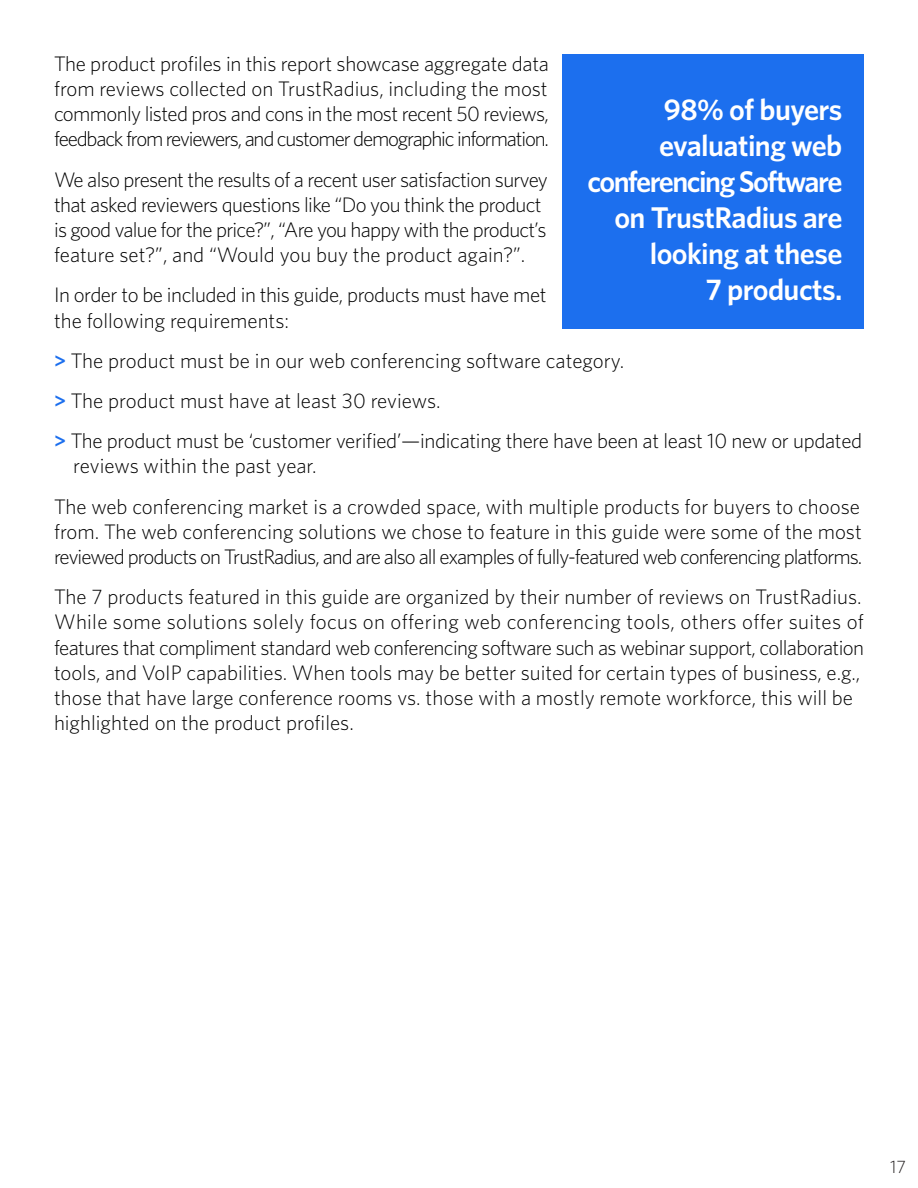
<style>
.page{position:relative;width:918px;height:1188px;background:#fff}
.page>*{position:absolute;margin:0;border:0;box-sizing:border-box;transform-origin:0 0}
.t1{font:600 30px/36px "Whitney";letter-spacing:-.02em;color:#fff;text-align:right}
.Paragraph_Style_1{font:300 21px/25.2px "Whitney";letter-spacing:-.015em;color:#000}
.Paragraph_Style_1-2{font:300 21px/25.2px "Whitney";letter-spacing:-.035em;color:#000}
.t2{font:300 18px "Whitney";color:#231f20}
.s1{font-weight:600;color:#1c6fee}
</style>
<div class="page">
<div style="left:562px;top:54px;width:302px;height:274px;background:#1c6fee"></div>
<p class="Paragraph_Style_1" style="left:54px;top:50px;width:497px;text-align:justify">The product profiles in this report showcase aggregate data from reviews collected on TrustRadius, including the most commonly listed pros and cons in the most recent 50 reviews, feedback from reviewers, and customer demographic information.</p>
<p class="Paragraph_Style_1-2" style="left:54px;top:166px;width:496px">We also present the results of a recent user satisfaction survey that asked reviewers questions like “Do you think the product is good value for the price?”, “Are you happy with the product’s feature set?”, and “Would you buy the product again?”.</p>
<p class="Paragraph_Style_1" style="left:54px;top:282px;width:494px">In order to be included in this guide, products must have met the following requirements:</p>
<p class="Paragraph_Style_1" style="left:54px;top:347px;width:572px"><span class="s1">&gt;</span> The product must be in our web conferencing software category.</p>
<p class="Paragraph_Style_1" style="left:54px;top:387px;width:388px"><span class="s1">&gt;</span> The product must have at least 30 reviews.</p>
<p class="Paragraph_Style_1" style="left:73px;top:428px;width:790px;text-indent:-19px"><span class="s1">&gt;</span> The product must be ‘customer verified’—indicating there have been at least 10 new or updated reviews within the past year.</p>
<p class="Paragraph_Style_1" style="left:54px;top:493px;width:810px;text-align:justify">The web conferencing market is a crowded space, with multiple products for buyers to choose from. The web conferencing solutions we chose to feature in this guide were some of the most reviewed products on TrustRadius, and are also all examples of fully-featured web conferencing platforms.</p>
<p class="Paragraph_Style_1" style="left:54px;top:584px;width:812px">The 7 products featured in this guide are organized by their number of reviews on TrustRadius.<br>While some solutions solely focus on offering web conferencing tools, others offer suites of features that compliment standard web conferencing software such as webinar support, collaboration tools, and VoIP capabilities. When tools may be better suited for certain types of business, e.g., those that have large conference rooms vs. those with a mostly remote workforce, this will be highlighted on the product profiles.</p>
<p class="t1" style="left:587px;top:91px;width:257px">98% of buyers evaluating web conferencing Software on TrustRadius are looking at these<br>7 products.</p>
<p class="t2" style="left:890px;top:1155px;width:18px">17</p>
</div>
